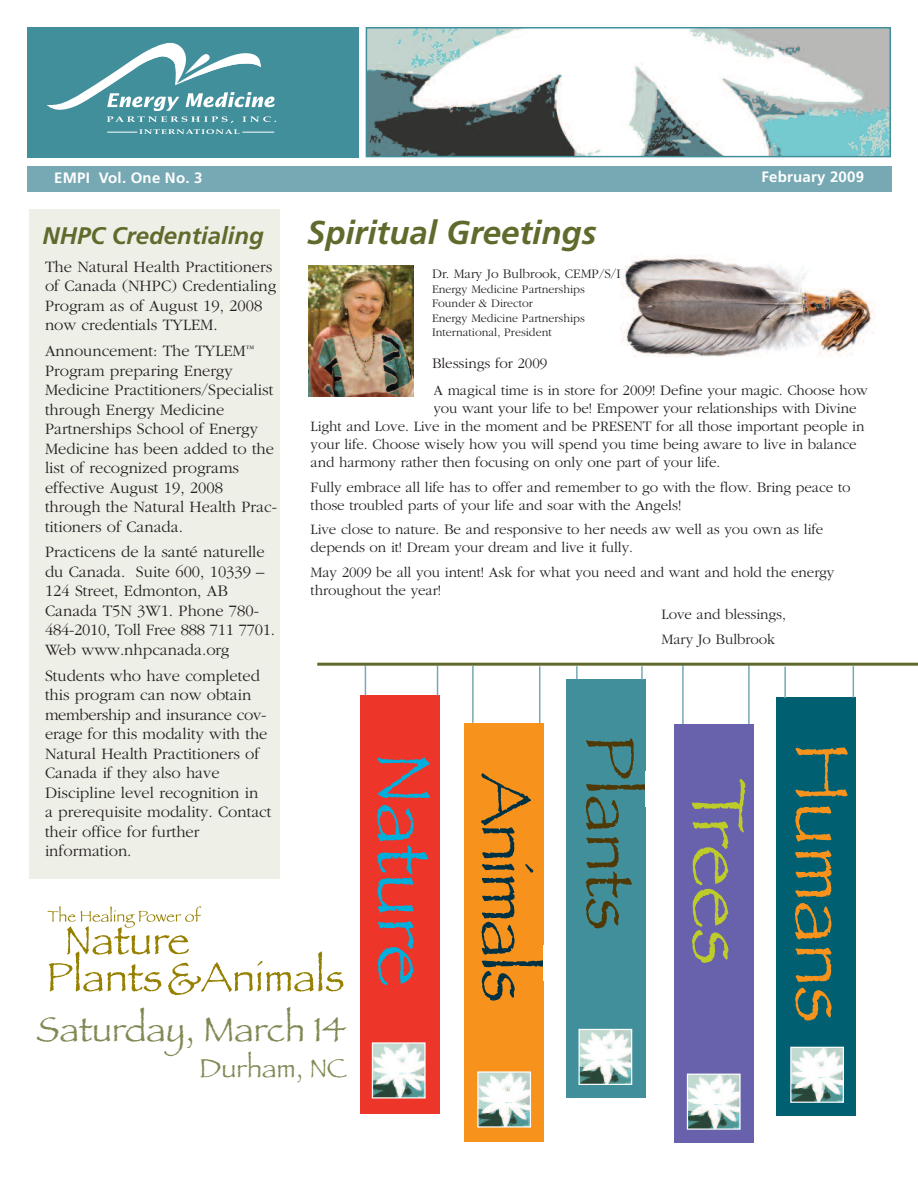
<style>
.page{position:relative;width:918px;height:1188px;background:#fff}
.page>*{position:absolute;margin:0;border:0;box-sizing:border-box;transform-origin:0 0}
.t1{font:78.3px "Papyrus Plain";color:#f7931d}
.t2{font:78.3px "Papyrus Plain";color:#00afdc}
.t3{font:78.3px "Papyrus Plain";color:#becc2a}
.t4{font:70.65px "Papyrus Plain";letter-spacing:-.03em;color:#003245}
.t5{font:70.65px "Papyrus Plain";color:#4f3a07}
.t6{font:36px "Papyrus Plain";color:#7f8953}
.t7{font:italic 700 33px "Frutiger";color:#616a2c}
.t8{font:27px "Papyrus Plain";color:#7f8953}
.t9{font:italic 700 24px "Frutiger";color:#616a2c}
.t10{font:300 16.5px/19.5px "Garamond";color:#231f20}
.t11{font:300 15px/18px "Garamond";letter-spacing:-.005em;color:#231f20}
.t12{font:700 15px "Frutiger";letter-spacing:.015em;color:#fff}
.t13{font:300 13.5px "Garamond";color:#231f20}
.t14{font:300 12px/14.4px "Garamond";color:#231f20}
</style>
<div class="page">
<div style="left:465px;top:723px;width:79px;height:418px;background:#f7931d"></div>
<div style="left:27px;top:27px;width:332px;height:130px;background:#428f9c"></div>
<svg style="left:47px;top:43px;width:229px;height:80px"></svg>
<svg style="left:139px;top:129px;width:100px;height:5px"></svg>
<hr style="left:107px;top:132px;width:30px;height:1px;background:#fff">
<hr style="left:242px;top:132px;width:32px;height:1px;background:#fff">
<img style="left:369px;top:30px;width:519px;height:124px">
<div style="left:366px;top:27px;width:525px;height:130px;border:2px solid #428f9c"></div>
<div style="left:27px;top:166px;width:865px;height:26px;background:#77a9b4"></div>
<img style="left:620px;top:254px;width:256px;height:103px">
<img style="left:309px;top:265px;width:104px;height:131px">
<div style="left:29px;top:209px;width:251px;height:670px;background:#eeefe7"></div>
<div style="left:360px;top:695px;width:79px;height:418px;background:#ee3529"></div>
<div style="left:567px;top:679px;width:79px;height:418px;background:#428f9c"></div>
<div style="left:674px;top:724px;width:79px;height:418px;background:#6862ac"></div>
<div style="left:777px;top:698px;width:79px;height:418px;background:#006071"></div>
<svg style="left:365px;top:666px;width:1px;height:29px"></svg>
<svg style="left:437px;top:666px;width:1px;height:29px"></svg>
<hr style="left:472px;top:666px;width:2px;height:57px;background:#77a9b4">
<hr style="left:682px;top:665px;width:2px;height:59px;background:#77a9b4">
<hr style="left:748px;top:665px;width:2px;height:59px;background:#77a9b4">
<hr style="left:784px;top:667px;width:2px;height:31px;background:#77a9b4">
<hr style="left:853px;top:666px;width:1px;height:32px;background:#77a9b4">
<hr style="left:539px;top:666px;width:1px;height:57px;background:#77a9b4">
<svg style="left:576px;top:666px;width:2px;height:13px"></svg>
<svg style="left:641px;top:666px;width:2px;height:14px"></svg>
<img style="left:374px;top:1044px;width:50px;height:52px">
<div style="left:372px;top:1042px;width:54px;height:56px;border:1px solid #fff"></div>
<img style="left:479px;top:1073px;width:50px;height:53px">
<div style="left:477px;top:1071px;width:54px;height:57px;border:1px solid #fff"></div>
<img style="left:581px;top:1031px;width:49px;height:52px">
<div style="left:579px;top:1029px;width:53px;height:56px;border:1px solid #fff"></div>
<img style="left:689px;top:1076px;width:50px;height:52px">
<div style="left:687px;top:1074px;width:54px;height:56px;border:1px solid #fff"></div>
<img style="left:792px;top:1049px;width:50px;height:52px">
<div style="left:790px;top:1047px;width:54px;height:56px;border:1px solid #fff"></div>
<hr style="left:317px;top:663px;width:601px;height:3px;background:#616a2c">
<svg style="left:47px;top:906px;width:296px;height:89px"></svg>
<p class="t12" style="left:54px;top:172px;width:150px">EMPI Vol. One No. 3</p>
<p class="t12" style="left:761px;top:171px;width:104px">February 2009</p>
<h3 class="t7" style="left:307px;top:219px;width:291px">Spiritual Greetings</h3>
<p class="t13" style="left:432px;top:265px;width:190px">Dr. Mary Jo Bulbrook, CEMP/S/I</p>
<p class="t14" style="left:432px;top:282px;width:154px">Energy Medicine Partnerships<br>Founder &amp; Director<br>Energy Medicine Partnerships<br>International, President</p>
<p class="t11" style="left:432px;top:353px;width:117px">Blessings for 2009</p>
<h3 class="t9" style="left:43px;top:226px;width:223px">NHPC Credentialing</h3>
<p class="t10" style="left:45px;top:256px;width:233px">The Natural Health Practitioners of Canada (NHPC) Credentialing<br>Program as of August 19, 2008 now credentials TYLEM.</p>
<p class="t10" style="left:45px;top:341px;width:233px">Announcement: The TYLEM<sup>™<br></sup>Program preparing Energy<br>Medicine Practitioners/Specialist through Energy Medicine<br>Partnerships School of Energy<br>Medicine has been added to the list of recognized programs effective August 19, 2008 through the Natural Health Prac&shy;titioners of Canada.</p>
<p class="t10" style="left:45px;top:542px;width:232px">Practicens de la santé naturelle du Canada. Suite 600, 10339 –<br>124 Street, Edmonton, AB<br>Canada T5N 3W1. Phone 780-<br>484-2010, Toll Free 888 711 7701.<br>Web www.nhpcanada.org</p>
<p class="t10" style="left:45px;top:666px;width:228px">Students who have completed this program can now obtain membership and insurance cov&shy;erage for this modality with the<br>Natural Health Practitioners of<br>Canada if they also have<br>Discipline level recognition in<br>a prerequisite modality. Contact their office for further information.</p>
<p class="t11" style="left:433px;top:381px;width:436px">A magical time is in store for 2009! Define your magic. Choose how</p>
<p class="t11" style="left:433px;top:399px;width:425px">you want your life to be! Empower your relationships with Divine</p>
<p class="t11" style="left:311px;top:417px;width:555px">Light and Love. Live in the moment and be PRESENT for all those important people in</p>
<p class="t11" style="left:311px;top:435px;width:548px">your life. Choose wisely how you will spend you time being aware to live in balance</p>
<p class="t11" style="left:311px;top:453px;width:411px">and harmony rather then focusing on only one part of your life.</p>
<p class="t11" style="left:311px;top:477px;width:541px">Fully embrace all life has to offer and remember to go with the flow. Bring peace to those troubled parts of your life and soar with the Angels!</p>
<p class="t11" style="left:311px;top:520px;width:514px">Live close to nature. Be and responsive to her needs aw well as you own as life depends on it! Dream your dream and live it fully.</p>
<p class="t11" style="left:311px;top:562px;width:525px">May 2009 be all you intent! Ask for what you need and want and hold the energy throughout the year!</p>
<p class="t11" style="left:662px;top:602px;width:126px;line-height:24.5px">Love and blessings,<br>Mary Jo Bulbrook</p>
<h2 class="t5" style="left:653px;top:734px;width:198px;rotate:90deg">Plants</h2>
<h1 class="t1" style="left:869px;top:742px;width:282px;rotate:90deg">Humans</h1>
<h1 class="t2" style="left:452px;top:752px;width:236px;rotate:90deg">Nature</h1>
<h2 class="t4" style="left:549px;top:773px;width:231px;rotate:90deg">Animals</h2>
<h1 class="t3" style="left:766px;top:778px;width:188px;rotate:90deg">Trees</h1>
<h3 class="t6" style="left:37px;top:1008px;width:311px">Saturday, March 14</h3>
<h3 class="t8" style="left:199px;top:1052px;width:149px">Durham, NC</h3>
</div>
